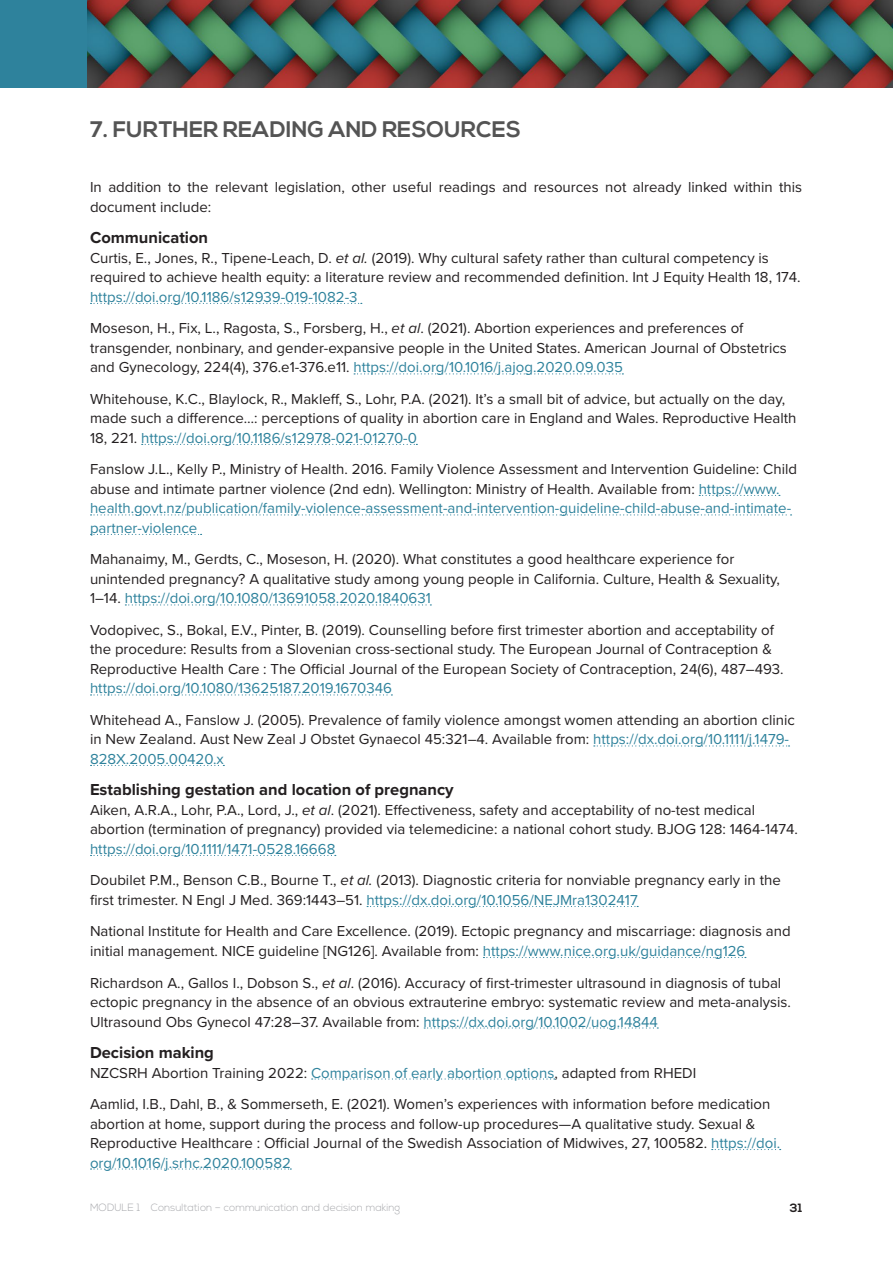
<style>
.page{position:relative;width:893px;height:1263px;background:#fff}
.page>*{position:absolute;margin:0;border:0;box-sizing:border-box;transform-origin:0 0}
.Heading_1{font:700 22.5px "Nexa";color:#545454}
.Heading_3{font:700 16.5px "Proxima Nova";color:#231f20}
.Body{font:15px/19.5px "Proxima Nova";color:#231f20}
.t1{font:700 12px "Nexa";color:#231f20}
.t2{font:300 10.5px "Nexa";color:#a8a9ad}
.s1{font-style:italic}
.s2{color:#2e829c}
</style>
<div class="page">
<svg style="left:91px;top:303px;width:271px;height:1px"></svg>
<svg style="left:354px;top:373px;width:269px;height:1px"></svg>
<svg style="left:142px;top:444px;width:275px;height:1px"></svg>
<svg style="left:699px;top:495px;width:81px;height:1px"></svg>
<svg style="left:91px;top:514px;width:701px;height:1px"></svg>
<svg style="left:91px;top:534px;width:111px;height:1px"></svg>
<svg style="left:125px;top:604px;width:306px;height:1px"></svg>
<svg style="left:91px;top:694px;width:301px;height:1px"></svg>
<svg style="left:594px;top:745px;width:196px;height:1px"></svg>
<svg style="left:91px;top:765px;width:133px;height:1px"></svg>
<svg style="left:91px;top:855px;width:245px;height:1px"></svg>
<svg style="left:367px;top:906px;width:271px;height:1px"></svg>
<svg style="left:483px;top:957px;width:263px;height:1px"></svg>
<svg style="left:424px;top:1027px;width:234px;height:1px"></svg>
<svg style="left:312px;top:1078px;width:243px;height:1px"></svg>
<svg style="left:712px;top:1149px;width:69px;height:1px"></svg>
<svg style="left:91px;top:1168px;width:200px;height:1px"></svg>
<div style="left:0;top:0;width:88px;height:88px;background:#2e829c"></div>
<img style="left:88px;top:0;width:805px;height:88px">
<p class="Heading_1" style="left:90px;top:116px;width:433px">7. FURTHER READING AND RESOURCES</p>
<p class="Body" style="left:90px;top:177px;width:714px">In addition to the relevant legislation, other useful readings and resources not already linked within this document include:</p>
<p class="Heading_3" style="left:90px;top:226px;width:120px">Communication</p>
<p class="Body" style="left:90px;top:247px;width:712px">Curtis, E., Jones, R., Tipene-Leach, D. <span class="s1">et al.</span> (2019). Why cultural safety rather than cultural competency is required to achieve health equity: a literature review and recommended definition. Int J Equity Health 18, 174. <span class="s2">https://doi.org/10.1186/s12939-019-1082-3</span></p>
<p class="Body" style="left:90px;top:318px;width:698px">Moseson, H., Fix, L., Ragosta, S., Forsberg, H., <span class="s1">et al</span>. (2021). Abortion experiences and preferences of transgender, nonbinary, and gender-expansive people in the United States. American Journal of Obstetrics and Gynecology, 224(4), 376.e1-376.e11. <span class="s2">https://doi.org/10.1016/j.ajog.2020.09.035</span></p>
<p class="Body" style="left:90px;top:388px;width:708px">Whitehouse, K.C., Blaylock, R., Makleff, S., Lohr, P.A. (2021). It’s a small bit of advice, but actually on the day, made such a difference…: perceptions of quality in abortion care in England and Wales. Reproductive Health<br>18, 221. <span class="s2">https://doi.org/10.1186/s12978-021-01270-0</span></p>
<p class="Body" style="left:90px;top:459px;width:709px">Fanslow J.L., Kelly P., Ministry of Health. 2016. Family Violence Assessment and Intervention Guideline: Child abuse and intimate partner violence (2nd edn). Wellington: Ministry of Health. Available from: <span class="s2">https://www. health.govt.nz/publication/family-violence-assessment-and-intervention-guideline-child-abuse-and-intimate&shy;partner-violence</span></p>
<p class="Body" style="left:90px;top:549px;width:691px">Mahanaimy, M., Gerdts, C., Moseson, H. (2020). What constitutes a good healthcare experience for unintended pregnancy? A qualitative study among young people in California. Culture, Health &amp; Sexuality,<br>1–14. <span class="s2">https://doi.org/10.1080/13691058.2020.1840631</span></p>
<p class="Body" style="left:90px;top:619px;width:695px">Vodopivec, S., Bokal, E.V., Pinter, B. (2019). Counselling before first trimester abortion and acceptability of the procedure: Results from a Slovenian cross-sectional study. The European Journal of Contraception &amp; Reproductive Health Care : The Official Journal of the European Society of Contraception, 24(6), 487–493. <span class="s2">https://doi.org/10.1080/13625187.2019.1670346</span></p>
<p class="Body" style="left:90px;top:709px;width:706px">Whitehead A., Fanslow J. (2005). Prevalence of family violence amongst women attending an abortion clinic in New Zealand. Aust New Zeal J Obstet Gynaecol 45:321–4. Available from: <span class="s2">https://dx.doi.org/10.1111/j.1479-<br>828X.2005.00420.x</span></p>
<p class="Heading_3" style="left:90px;top:778px;width:365px">Establishing gestation and location of pregnancy</p>
<p class="Body" style="left:90px;top:799px;width:709px">Aiken, A.R.A., Lohr, P.A., Lord, J., <span class="s1">et al</span>. (2021). Effectiveness, safety and acceptability of no-test medical abortion (termination of pregnancy) provided via telemedicine: a national cohort study. BJOG 128: 1464-1474. <span class="s2">https://doi.org/10.1111/1471-0528.16668</span></p>
<p class="Body" style="left:90px;top:870px;width:692px">Doubilet P.M., Benson C.B., Bourne T., <span class="s1">et al.</span> (2013). Diagnostic criteria for nonviable pregnancy early in the first trimester. N Engl J Med. 369:1443–51. <span class="s2">https://dx.doi.org/10.1056/NEJMra1302417</span></p>
<p class="Body" style="left:90px;top:921px;width:702px">National Institute for Health and Care Excellence. (2019). Ectopic pregnancy and miscarriage: diagnosis and initial management. NICE guideline [NG126]. Available from: <span class="s2">https://www.nice.org.uk/guidance/ng126</span></p>
<p class="Body" style="left:90px;top:972px;width:702px">Richardson A., Gallos I., Dobson S., <span class="s1">et al</span>. (2016). Accuracy of first-trimester ultrasound in diagnosis of tubal ectopic pregnancy in the absence of an obvious extrauterine embryo: systematic review and meta-analysis.<br>Ultrasound Obs Gynecol 47:28–37. Available from: <span class="s2">https://dx.doi.org/10.1002/uog.14844</span></p>
<p class="Heading_3" style="left:90px;top:1040px;width:125px">Decision making</p>
<p class="Body" style="left:90px;top:1062px;width:608px">NZCSRH Abortion Training 2022: <span class="s2">Comparison of early abortion options</span>, adapted from RHEDI</p>
<p class="Body" style="left:90px;top:1093px;width:692px">Aamlid, I.B., Dahl, B., &amp; Sommerseth, E. (2021). Women’s experiences with information before medication abortion at home, support during the process and follow-up procedures—A qualitative study. Sexual &amp; Reproductive Healthcare : Official Journal of the Swedish Association of Midwives, 27, 100582. <span class="s2">https://doi. org/10.1016/j.srhc.2020.100582</span></p>
<p class="t2" style="left:90px;top:1201px;width:312px">MODULE 1 Consultation – communication and decision making</p>
<p class="t1" style="left:790px;top:1201px;width:14px">31</p>
</div>
